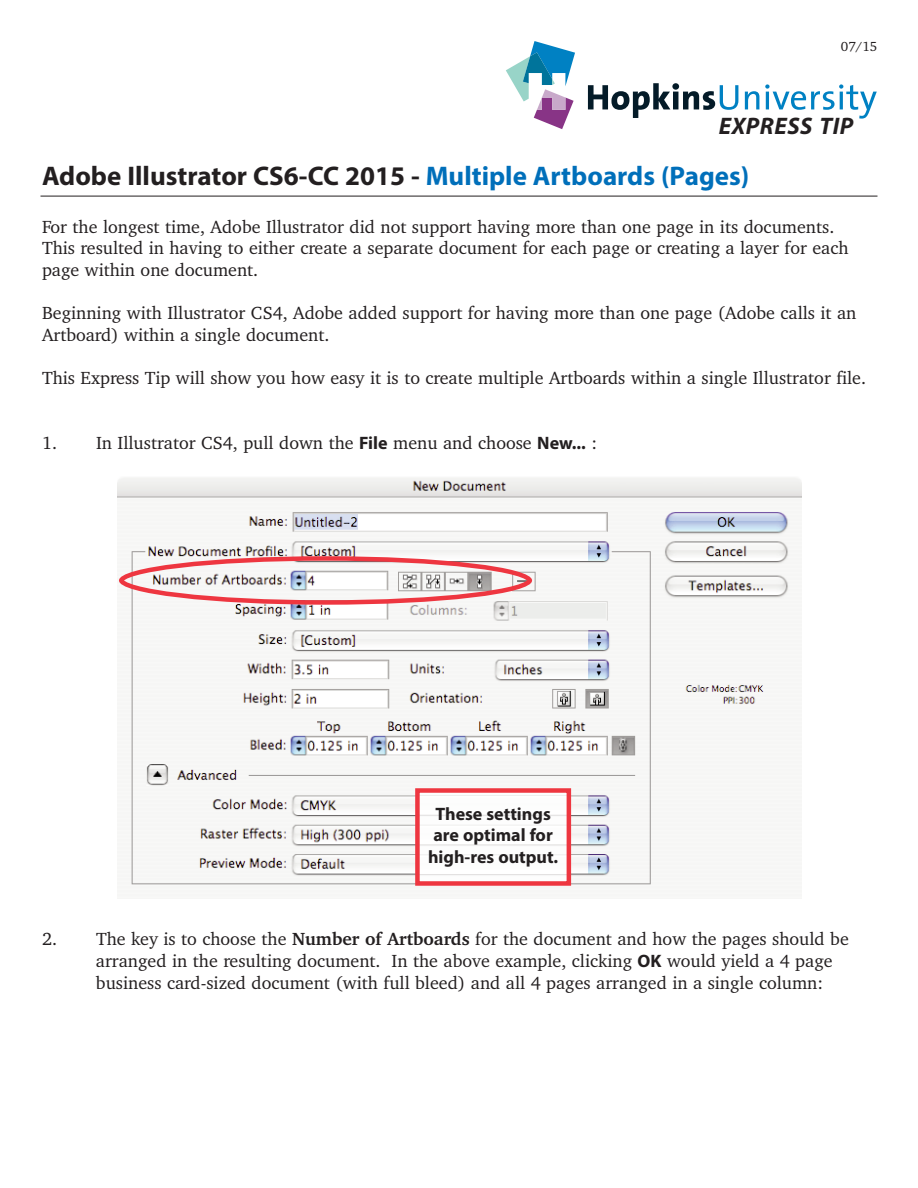
<style>
.page{position:relative;width:918px;height:1188px;background:#fff}
.page>*{position:absolute;margin:0;border:0;box-sizing:border-box;transform-origin:0 0}
.t1{font:700 27px "Myriad Pro";color:#231f20}
.t2{font:italic 700 24px "Myriad Pro";letter-spacing:.02em;color:#231f20}
.t3{font:18px/21.6px "Charter IT Cby BT";color:#231f20}
.t4{font:700 18px/21.6px "Myriad Pro";color:#231f20;text-align:center}
.t5{font:13.5px "Charter IT Cby BT";color:#231f20}
.s1{color:#006fba}
.s2{font-family:"Myriad Pro";font-weight:700}
.s3{font-weight:700}
</style>
<div class="page">
<svg style="left:506px;top:41px;width:69px;height:88px"></svg>
<svg style="left:588px;top:83px;width:150px;height:35px"></svg>
<svg style="left:745px;top:91px;width:14px;height:18px"></svg>
<svg style="left:765px;top:84px;width:112px;height:35px"></svg>
<hr style="left:40px;top:196px;width:838px;height:1px;background:#231f20">
<img style="left:118px;top:478px;width:684px;height:408px">
<svg style="left:119px;top:556px;width:413px;height:49px"></svg>
<img style="left:420px;top:793px;width:146px;height:88px">
<div style="left:415px;top:788px;width:156px;height:98px;border:4px solid #ee3640"></div>
<p class="t5" style="left:841px;top:41px;width:38px">07/15</p>
<h2 class="t2" style="left:719px;top:117px;width:136px">EXPRESS TIP</h2>
<h1 class="t1" style="left:42px;top:166px;width:709px">Adobe Illustrator CS6-CC 2015 - <span class="s1">Multiple Artboards (Pages)</span></h1>
<p class="t3" style="left:42px;top:217px;width:808px">For the longest time, Adobe Illustrator did not support having more than one page in its documents.<br>This resulted in having to either create a separate document for each page or creating a layer for each page within one document.</p>
<p class="t3" style="left:42px;top:303px;width:816px">Beginning with Illustrator CS4, Adobe added support for having more than one page (Adobe calls it an<br>Artboard) within a single document.</p>
<p class="t3" style="left:42px;top:368px;width:826px">This Express Tip will show you how easy it is to create multiple Artboards within a single Illustrator file.</p>
<p class="t3" style="left:42px;top:433px;width:557px">1. In Illustrator CS4, pull down the <span class="s2">File</span> menu and choose <span class="s2">New...</span> :</p>
<p class="t4" style="left:428px;top:804px;width:132px">These settings are optimal for high-res output.</p>
<p class="t3" style="left:96px;top:930px;width:754px;text-indent:-54px">2. The key is to choose the <span class="s3">Number of Artboards</span> for the document and how the pages should be arranged in the resulting document. In the above example, clicking <span class="s2">OK</span> would yield a 4 page business card-sized document (with full bleed) and all 4 pages arranged in a single column:</p>
</div>
